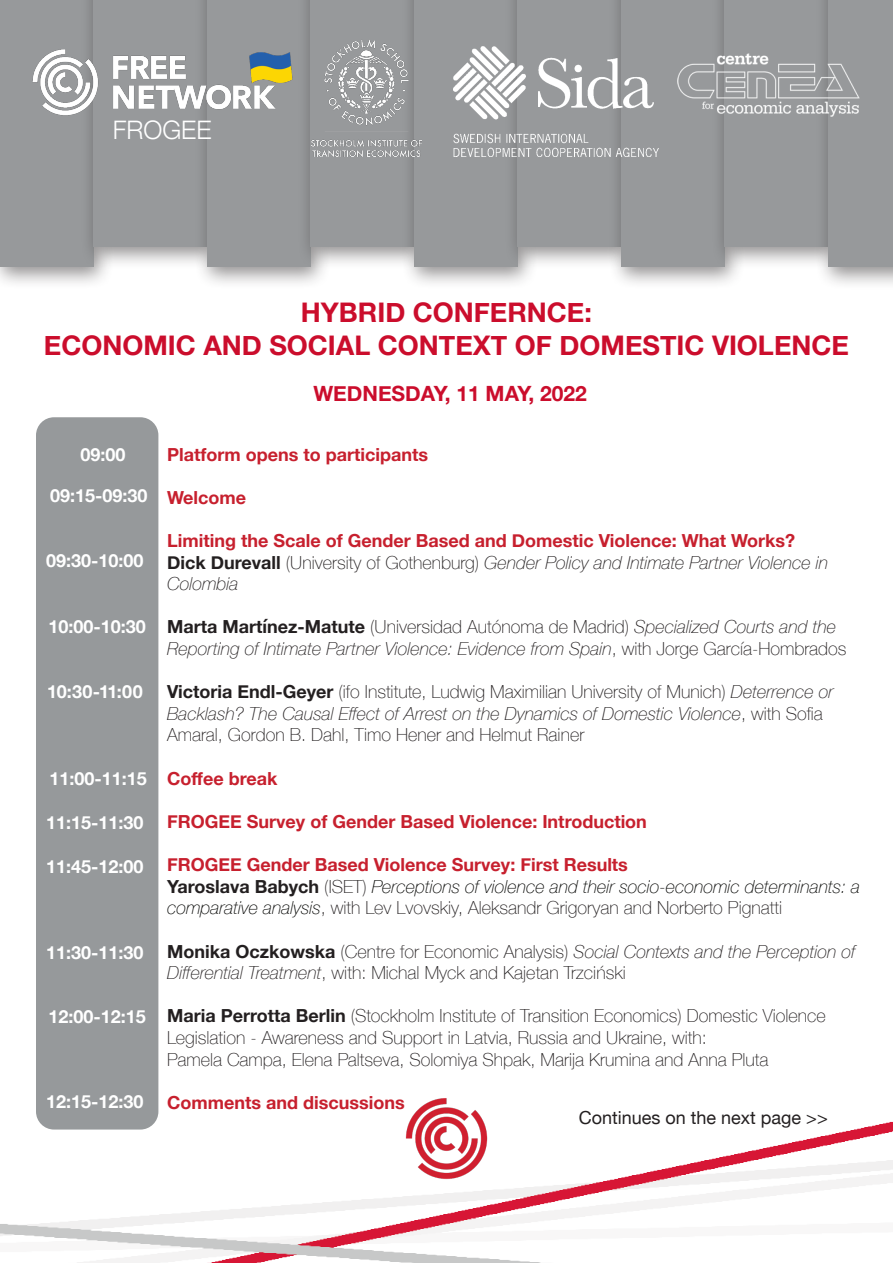
<style>
.page{position:relative;width:893px;height:1263px;background:#fff}
.page>*{position:absolute;margin:0;border:0;box-sizing:border-box;transform-origin:0 0}
.t1{font:700 27px "Helvetica Neue";color:#cb0d2c}
.t2{font:300 25.5px "Helvetica Neue";color:#fff}
.t3{font:700 21px "Helvetica Neue";color:#cb0d2c}
.t4{font:100 18px/21.6px "Helvetica Neue";color:#231f20}
.t5{font:italic 100 18px/21.6px "Helvetica Neue";color:#231f20}
.t6{font:700 18px "Helvetica Neue";color:#c7202e}
.t7{font:italic 100 18px/21.6px "Helvetica Neue";color:#040503}
.t8{font:700 18px "Helvetica Neue";color:#fff}
.t9{font:18px "Helvetica Neue";color:#231f20}
.s1{font-weight:700;font-style:normal}
.s2{font-style:normal}
.s3{font-weight:700}
.s4{font-style:italic}
.s5{font-weight:700;font-style:normal;color:#231f20}
.s6{font-style:normal;color:#231f20}
</style>
<div class="page">
<div style="left:0;top:0;width:114px;height:290px;background:#231f20;opacity:.5"></div>
<div style="left:0;top:0;width:94px;height:267px;background:#97999b"></div>
<div style="left:81px;top:0;width:147px;height:269px;background:#231f20;opacity:.5"></div>
<div style="left:94px;top:0;width:113px;height:246px;background:#97999b"></div>
<div style="left:194px;top:0;width:137px;height:290px;background:#231f20;opacity:.5"></div>
<div style="left:207px;top:0;width:103px;height:267px;background:#97999b"></div>
<div style="left:298px;top:0;width:136px;height:269px;background:#231f20;opacity:.5"></div>
<div style="left:310px;top:0;width:104px;height:246px;background:#97999b"></div>
<div style="left:401px;top:0;width:137px;height:290px;background:#231f20;opacity:.5"></div>
<div style="left:414px;top:0;width:103px;height:267px;background:#97999b"></div>
<div style="left:505px;top:0;width:136px;height:269px;background:#231f20;opacity:.5"></div>
<div style="left:518px;top:0;width:103px;height:246px;background:#97999b"></div>
<div style="left:608px;top:0;width:137px;height:290px;background:#231f20;opacity:.5"></div>
<div style="left:621px;top:0;width:103px;height:267px;background:#97999b"></div>
<div style="left:712px;top:0;width:136px;height:269px;background:#231f20;opacity:.5"></div>
<div style="left:724px;top:0;width:104px;height:246px;background:#97999b"></div>
<div style="left:815px;top:0;width:78px;height:290px;background:#231f20;opacity:.5"></div>
<div style="left:828px;top:0;width:65px;height:267px;background:#97999b"></div>
<img style="left:0;top:1121px;width:893px;height:142px">
<img style="left:32px;top:30px;width:268px;height:104px">
<img style="left:453px;top:46px;width:205px;height:110px">
<img style="left:385px;top:1098px;width:123px;height:108px">
<img style="left:678px;top:53px;width:182px;height:64px">
<img style="left:312px;top:40px;width:109px;height:116px">
<div style="left:36px;top:417px;width:122px;height:712px;background:#96999b;border-radius:18px"></div>
<p class="t2" style="left:113px;top:110px;width:100px">FROGEE</p>
<p class="t1" style="left:301px;top:291px;width:293px">HYBRID CONFERNCE:</p>
<p class="t1" style="left:44px;top:324px;width:807px">ECONOMIC AND SOCIAL CONTEXT OF DOMESTIC VIOLENCE</p>
<p class="t3" style="left:313px;top:377px;width:275px">WEDNESDAY, 11 MAY, 2022</p>
<p class="t8" style="left:80px;top:440px;width:47px">09:00</p>
<p class="t8" style="left:50px;top:482px;width:99px">09:15-09:30</p>
<p class="t8" style="left:46px;top:546px;width:99px">09:30-10:00</p>
<p class="t8" style="left:49px;top:613px;width:99px">10:00-10:30</p>
<p class="t8" style="left:47px;top:677px;width:97px">10:30-11:00</p>
<p class="t8" style="left:49px;top:764px;width:99px">11:00-11:15</p>
<p class="t8" style="left:46px;top:808px;width:99px">11:15-11:30</p>
<p class="t8" style="left:46px;top:852px;width:99px">11:45-12:00</p>
<p class="t8" style="left:46px;top:938px;width:99px">11:30-11:30</p>
<p class="t8" style="left:49px;top:1003px;width:99px">12:00-12:15</p>
<p class="t8" style="left:46px;top:1087px;width:99px">12:15-12:30</p>
<p class="t6" style="left:167px;top:440px;width:262px">Platform opens to participants</p>
<p class="t6" style="left:167px;top:483px;width:80px">Welcome</p>
<p class="t6" style="left:167px;top:526px;width:629px">Limiting the Scale of Gender Based and Domestic Violence: What Works?</p>
<p class="t5" style="left:167px;top:551px;width:662px"><span class="s1">Dick Durevall</span> <span class="s2">(University of Gothenburg)</span> Gender Policy and Intimate Partner Violence in<br>Colombia</p>
<p class="t5" style="left:167px;top:615px;width:681px"><span class="s1">Marta Martínez-Matute</span> <span class="s2">(Universidad Autónoma de Madrid)</span> Specialized Courts and the<br>Reporting of Intimate Partner Violence: Evidence from Spain<span class="s2">, with Jorge García-Hombrados</span></p>
<p class="t4" style="left:167px;top:680px;width:668px"><span class="s3">Victoria Endl-Geyer</span> (ifo Institute, Ludwig Maximilian University of Munich) <span class="s4">Deterrence or<br>Backlash? The Causal Effect of Arrest on the Dynamics of Domestic Violence</span>, with Sofia<br>Amaral, Gordon B. Dahl, Timo Hener and Helmut Rainer</p>
<p class="t6" style="left:167px;top:764px;width:112px">Coffee break</p>
<p class="t6" style="left:167px;top:807px;width:481px">FROGEE Survey of Gender Based Violence: Introduction</p>
<p class="t6" style="left:167px;top:850px;width:462px">FROGEE Gender Based Violence Survey: First Results</p>
<p class="t7" style="left:167px;top:875px;width:694px"><span class="s5">Yaroslava Babych</span> <span class="s6">(ISET)</span> Perceptions of violence and their socio-economic determinants: a comparative analysis<span class="s6">, with Lev Lvovskiy, Aleksandr Grigoryan and Norberto Pignatti</span></p>
<p class="t4" style="left:167px;top:939px;width:690px"><span class="s3">Monika Oczkowska</span> (Centre for Economic Analysis) <span class="s4">Social Contexts and the Perception of<br>Differential Treatment</span>, with: Michal Myck and Kajetan Trzciński</p>
<p class="t4" style="left:167px;top:1004px;width:660px"><span class="s3">Maria Perrotta Berlin</span> (Stockholm Institute of Transition Economics) Domestic Violence<br>Legislation - Awareness and Support in Latvia, Russia and Ukraine, with:</p>
<p class="t4" style="left:167px;top:1047px;width:603px">Pamela Campa, Elena Paltseva, Solomiya Shpak, Marija Krumina and Anna Pluta</p>
<p class="t6" style="left:167px;top:1088px;width:239px">Comments and discussions</p>
<p class="t9" style="left:579px;top:1104px;width:250px">Continues on the next page &gt;&gt;</p>
</div>
